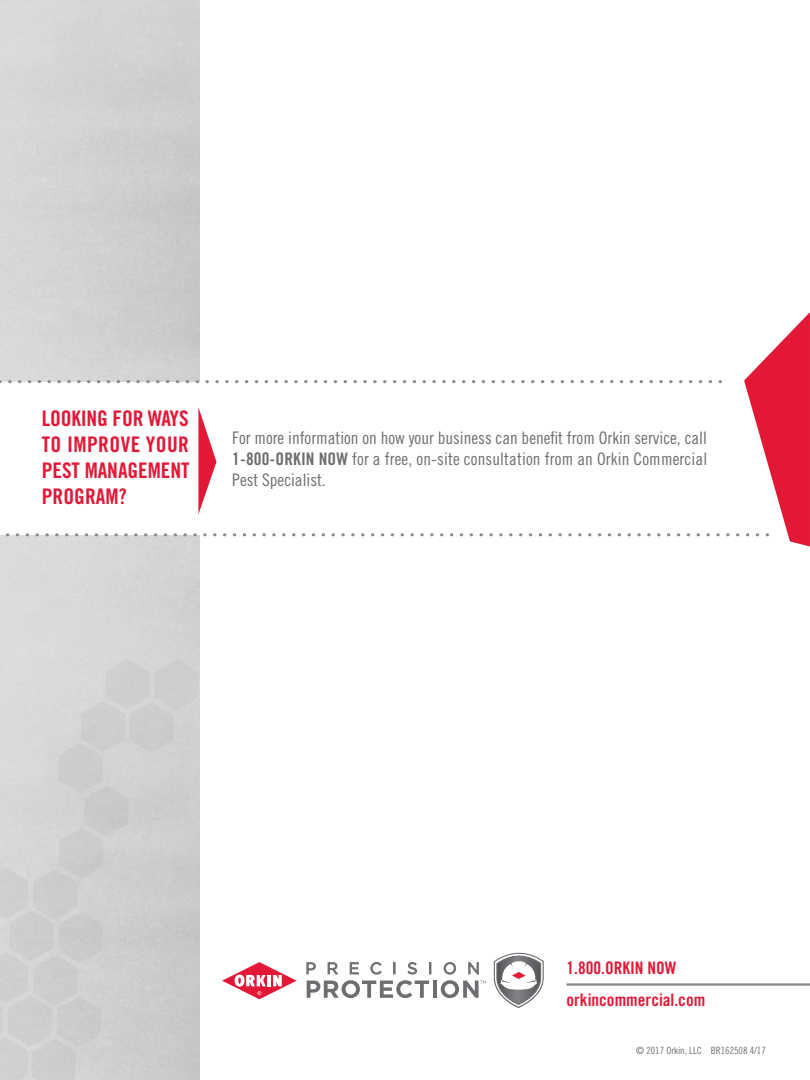
<style>
.page{position:relative;width:810px;height:1080px;background:#fff}
.page>*{position:absolute;margin:0;border:0;box-sizing:border-box;transform-origin:0 0}
.t1{font:21.5px/25.8px "Trade Gothic LT Std Bd Cn 20";letter-spacing:-.005em;color:#e31837;text-align:justify}
.t2{font:17.25px/20.8px "Trade Gothic LT Std Cn 18";letter-spacing:.01em;color:#6d6e71;text-align:justify}
.t3{font:17.25px/31.5px "Trade Gothic LT Std Bd Cn 20";color:#e31837}
.t4{font:10px "Trade Gothic Cond Eighteen";color:#6d6e71}
.s1{font-family:"Trade Gothic LT Std Bd Cn 20"}
</style>
<div class="page">
<svg style="left:222px;top:962px;width:75px;height:37px"></svg>
<hr style="left:433px;top:981px;width:4px;height:17px;background:#6d6e71">
<svg style="left:307px;top:962px;width:124px;height:36px"></svg>
<svg style="left:441px;top:962px;width:45px;height:36px"></svg>
<svg style="left:493px;top:952px;width:51px;height:56px"></svg>
<div style="left:0;top:535px;width:200px;height:545px;background:#cfd0d0"></div>
<div style="left:0;top:0;width:200px;height:382px;background:#d2d3d3"></div>
<hr style="left:566px;top:983px;width:244px;height:3px;background:#8a8c8c">
<svg style="left:0;top:257px;width:810px;height:326px"></svg>
<p class="t1" style="left:42px;top:405px;width:149px">LOOKING FOR WAYS TO IMPROVE YOUR PEST MANAGEMENT PROGRAM?</p>
<p class="t2" style="left:232px;top:428px;width:476px">For more information on how your business can benefit from Orkin service, call <span class="s1">1-800-ORKIN NOW</span> for a free, on-site consultation from an Orkin Commercial Pest Specialist.</p>
<p class="t3" style="left:566px;top:952px;width:140px">1.800.ORKIN NOW orkincommercial.com</p>
<p class="t4" style="left:636px;top:1045px;width:131px">© 2017 Orkin, LLC BR162508 4/17</p>
</div>
